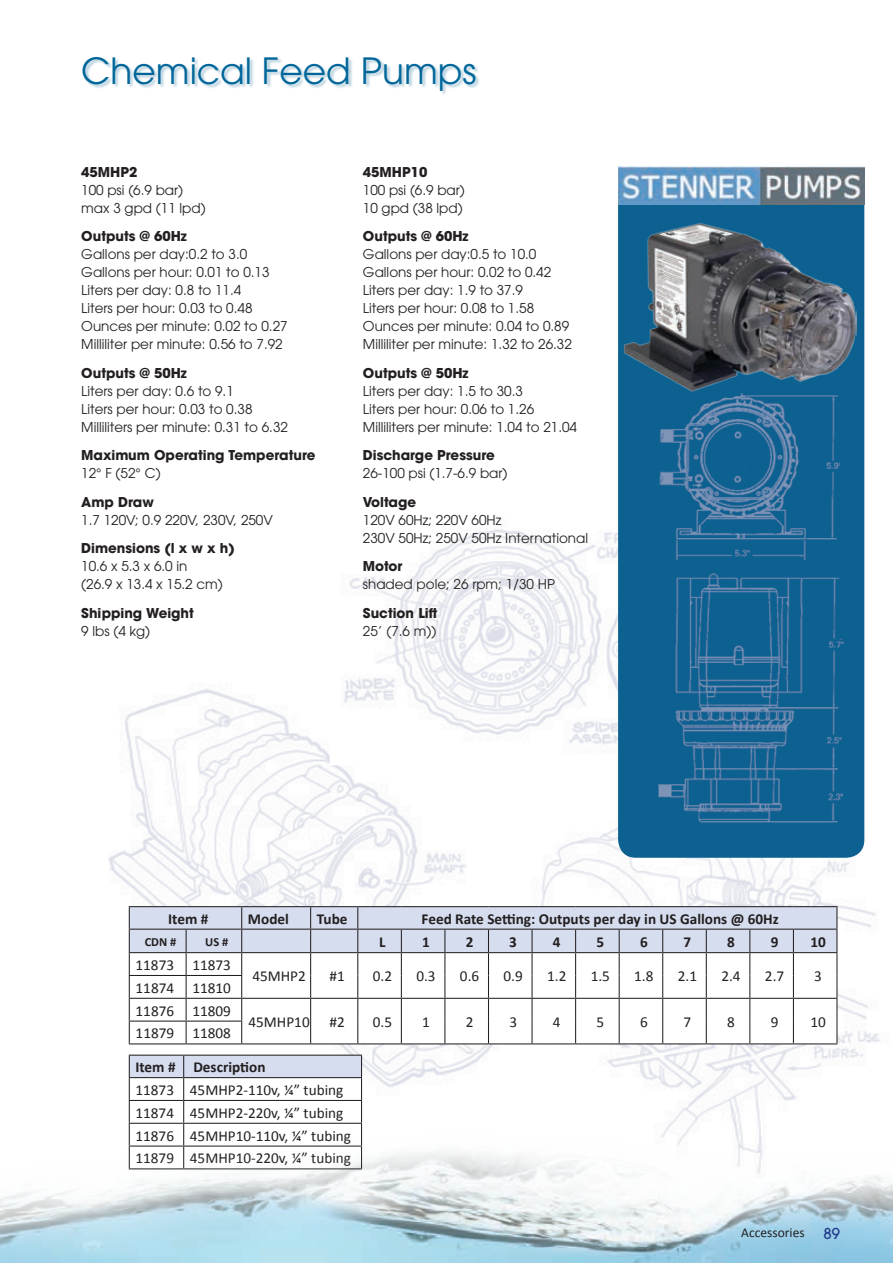
<style>
.page{position:relative;width:893px;height:1263px;background:#fff}
.page>*{position:absolute;margin:0;border:0;box-sizing:border-box;transform-origin:0 0}
.t1{font:36px "ITC Avant Garde Std";color:#01679a}
.t2{font:15.15px/22.8px "Calibri";color:#231f20}
.t3{font:700 15.15px "Calibri";color:#231f20}
.t4{font:500 15px "ITC Avant Garde Std";color:#25408f}
.t5{font:13.5px/18px "ITC Avant Garde Std";color:#231f20}
.t6{font:700 13.5px "ITC Avant Garde Std";color:#231f20}
.t7{font:13.5px "Calibri";color:#231f20}
.t8{font:700 12.45px "Calibri";color:#231f20}
</style>
<div class="page">
<img style="left:108px;top:166px;width:773px;height:943px">
<div style="left:618px;top:183px;width:246px;height:675px;background:#0c6191;border-radius:18px"></div>
<img style="left:657px;top:393px;width:187px;height:430px">
<img style="left:624px;top:223px;width:233px;height:169px">
<img style="left:618px;top:167px;width:246px;height:38px">
<hr style="left:129px;top:1054px;width:55px;height:2px;background:#231f20">
<hr style="left:184px;top:1054px;width:178px;height:2px;background:#231f20">
<svg style="left:129px;top:1055px;width:233px;height:54px"></svg>
<hr style="left:129px;top:906px;width:57px;height:1px;background:#231f20">
<hr style="left:186px;top:906px;width:56px;height:1px;background:#231f20">
<hr style="left:242px;top:906px;width:69px;height:1px;background:#231f20">
<hr style="left:311px;top:906px;width:47px;height:1px;background:#231f20">
<hr style="left:358px;top:906px;width:43px;height:1px;background:#231f20">
<hr style="left:401px;top:906px;width:44px;height:1px;background:#231f20">
<hr style="left:445px;top:906px;width:43px;height:1px;background:#231f20">
<hr style="left:488px;top:906px;width:44px;height:1px;background:#231f20">
<hr style="left:532px;top:906px;width:44px;height:1px;background:#231f20">
<hr style="left:576px;top:906px;width:43px;height:1px;background:#231f20">
<hr style="left:619px;top:906px;width:44px;height:1px;background:#231f20">
<hr style="left:663px;top:906px;width:43px;height:1px;background:#231f20">
<hr style="left:706px;top:906px;width:44px;height:1px;background:#231f20">
<hr style="left:750px;top:906px;width:43px;height:1px;background:#231f20">
<hr style="left:793px;top:906px;width:44px;height:1px;background:#231f20">
<hr style="left:129px;top:1043px;width:57px;height:1px;background:#231f20">
<hr style="left:186px;top:1043px;width:56px;height:1px;background:#231f20">
<svg style="left:129px;top:907px;width:708px;height:136px"></svg>
<hr style="left:242px;top:1043px;width:69px;height:1px;background:#231f20">
<hr style="left:311px;top:1043px;width:47px;height:1px;background:#231f20">
<hr style="left:358px;top:1043px;width:43px;height:1px;background:#231f20">
<hr style="left:401px;top:1043px;width:44px;height:1px;background:#231f20">
<hr style="left:445px;top:1043px;width:43px;height:1px;background:#231f20">
<hr style="left:488px;top:1043px;width:44px;height:1px;background:#231f20">
<hr style="left:532px;top:1043px;width:44px;height:1px;background:#231f20">
<hr style="left:576px;top:1043px;width:43px;height:1px;background:#231f20">
<hr style="left:619px;top:1043px;width:44px;height:1px;background:#231f20">
<hr style="left:663px;top:1043px;width:43px;height:1px;background:#231f20">
<hr style="left:706px;top:1043px;width:44px;height:1px;background:#231f20">
<hr style="left:750px;top:1043px;width:43px;height:1px;background:#231f20">
<hr style="left:793px;top:1043px;width:44px;height:1px;background:#231f20">
<img style="left:0;top:1109px;width:893px;height:154px">
<div style="left:83px;top:57px;width:397px;height:38px;background:#0c6191;opacity:.31"></div>
<h1 class="t1" style="left:81px;top:48px;width:397px">Chemical Feed Pumps</h1>
<p class="t6" style="left:81px;top:163px;width:58px">45MHP2</p>
<p class="t5" style="left:81px;top:181px;width:126px">100 psi (6.9 bar) max 3 gpd (11 lpd)</p>
<p class="t6" style="left:81px;top:227px;width:107px">Outputs @ 60Hz</p>
<p class="t5" style="left:81px;top:245px;width:208px">Gallons per day:0.2 to 3.0<br>Gallons per hour: 0.01 to 0.13<br>Liters per day: 0.8 to 11.4<br>Liters per hour: 0.03 to 0.48<br>Ounces per minute: 0.02 to 0.27<br>Milliliter per minute: 0.56 to 7.92</p>
<p class="t6" style="left:81px;top:364px;width:107px">Outputs @ 50Hz</p>
<p class="t5" style="left:81px;top:382px;width:208px">Liters per day: 0.6 to 9.1<br>Liters per hour: 0.03 to 0.38<br>Milliliters per minute: 0.31 to 6.32</p>
<p class="t6" style="left:81px;top:446px;width:236px">Maximum Operating Temperature</p>
<p class="t5" style="left:81px;top:464px;width:81px">12° F (52° C)</p>
<p class="t6" style="left:81px;top:493px;width:74px">Amp Draw</p>
<p class="t5" style="left:81px;top:511px;width:193px">1.7 120V; 0.9 220V, 230V, 250V</p>
<p class="t6" style="left:81px;top:539px;width:155px">Dimensions (l x w x h)</p>
<p class="t5" style="left:81px;top:557px;width:143px">10.6 x 5.3 x 6.0 in<br>(26.9 x 13.4 x 15.2 cm)</p>
<p class="t6" style="left:81px;top:604px;width:114px">Shipping Weight</p>
<p class="t5" style="left:81px;top:622px;width:70px">9 lbs (4 kg)</p>
<p class="t6" style="left:363px;top:163px;width:66px">45MHP10</p>
<p class="t5" style="left:363px;top:181px;width:103px">100 psi (6.9 bar)<br>10 gpd (38 lpd)</p>
<p class="t6" style="left:363px;top:227px;width:107px">Outputs @ 60Hz</p>
<p class="t5" style="left:363px;top:245px;width:210px">Gallons per day:0.5 to 10.0<br>Gallons per hour: 0.02 to 0.42<br>Liters per day: 1.9 to 37.9<br>Liters per hour: 0.08 to 1.58<br>Ounces per minute: 0.04 to 0.89<br>Milliliter per minute: 1.32 to 26.32</p>
<p class="t6" style="left:363px;top:364px;width:107px">Outputs @ 50Hz</p>
<p class="t5" style="left:363px;top:382px;width:216px">Liters per day: 1.5 to 30.3<br>Liters per hour: 0.06 to 1.26<br>Milliliters per minute: 1.04 to 21.04</p>
<p class="t6" style="left:363px;top:446px;width:133px">Discharge Pressure</p>
<p class="t5" style="left:363px;top:464px;width:146px">26-100 psi (1.7-6.9 bar)</p>
<p class="t6" style="left:363px;top:493px;width:55px">Voltage</p>
<p class="t5" style="left:363px;top:511px;width:227px">120V 60Hz; 220V 60Hz<br>230V 50Hz; 250V 50Hz International</p>
<p class="t6" style="left:363px;top:557px;width:41px">Motor</p>
<p class="t5" style="left:363px;top:575px;width:194px">shaded pole; 26 rpm; 1/30 HP</p>
<p class="t6" style="left:363px;top:604px;width:76px">Suction Lift</p>
<p class="t5" style="left:363px;top:622px;width:75px">25’ (7.6 m))</p>
<p class="t3" style="left:168px;top:909px;width:42px">Item #</p>
<p class="t3" style="left:248px;top:909px;width:43px">Model</p>
<p class="t3" style="left:317px;top:909px;width:32px">Tube</p>
<p class="t3" style="left:422px;top:909px;width:359px">Feed Rate Setting: Outputs per day in US Gallons @ 60Hz</p>
<p class="t8" style="left:145px;top:933px;width:33px">CDN #</p>
<p class="t8" style="left:205px;top:933px;width:25px">US #</p>
<p class="t3" style="left:379px;top:932px;width:8px">L</p>
<p class="t3" style="left:422px;top:932px;width:9px">1</p>
<p class="t3" style="left:466px;top:932px;width:9px">2</p>
<p class="t3" style="left:509px;top:932px;width:9px">3</p>
<p class="t3" style="left:553px;top:932px;width:9px">4</p>
<p class="t3" style="left:596px;top:932px;width:9px">5</p>
<p class="t3" style="left:640px;top:932px;width:9px">6</p>
<p class="t3" style="left:684px;top:932px;width:9px">7</p>
<p class="t3" style="left:727px;top:932px;width:9px">8</p>
<p class="t3" style="left:771px;top:932px;width:9px">9</p>
<p class="t3" style="left:810px;top:932px;width:17px">10</p>
<p class="t2" style="left:136px;top:953px;width:97px">11873 11873</p>
<p class="t2" style="left:252px;top:965px;width:55px">45MHP2</p>
<p class="t2" style="left:329px;top:965px;width:17px">#1</p>
<p class="t2" style="left:373px;top:965px;width:21px">0.2</p>
<p class="t2" style="left:416px;top:965px;width:21px">0.3</p>
<p class="t2" style="left:460px;top:965px;width:21px">0.6</p>
<p class="t2" style="left:504px;top:965px;width:21px">0.9</p>
<p class="t2" style="left:547px;top:965px;width:21px">1.2</p>
<p class="t2" style="left:591px;top:965px;width:21px">1.5</p>
<p class="t2" style="left:634px;top:965px;width:21px">1.8</p>
<p class="t2" style="left:678px;top:965px;width:21px">2.1</p>
<p class="t2" style="left:721px;top:965px;width:21px">2.4</p>
<p class="t2" style="left:765px;top:965px;width:21px">2.7</p>
<p class="t2" style="left:814px;top:965px;width:9px">3</p>
<p class="t2" style="left:136px;top:976px;width:97px">11874 11810<br>11876 11809</p>
<p class="t2" style="left:249px;top:1010px;width:63px">45MHP10</p>
<p class="t2" style="left:329px;top:1010px;width:17px">#2</p>
<p class="t2" style="left:373px;top:1010px;width:21px">0.5</p>
<p class="t2" style="left:422px;top:1010px;width:9px">1</p>
<p class="t2" style="left:466px;top:1010px;width:9px">2</p>
<p class="t2" style="left:509px;top:1010px;width:9px">3</p>
<p class="t2" style="left:553px;top:1010px;width:9px">4</p>
<p class="t2" style="left:596px;top:1010px;width:9px">5</p>
<p class="t2" style="left:640px;top:1010px;width:9px">6</p>
<p class="t2" style="left:684px;top:1010px;width:9px">7</p>
<p class="t2" style="left:727px;top:1010px;width:9px">8</p>
<p class="t2" style="left:771px;top:1010px;width:9px">9</p>
<p class="t2" style="left:810px;top:1010px;width:17px">10</p>
<p class="t2" style="left:136px;top:1022px;width:97px">11879 11808</p>
<p class="t3" style="left:136px;top:1057px;width:132px">Item # Description</p>
<p class="t2" style="left:136px;top:1078px;width:217px">11873 45MHP2-110v, ¼” tubing<br>11874 45MHP2-220v, ¼” tubing<br>11876 45MHP10-110v, ¼” tubing<br>11879 45MHP10-220v, ¼” tubing</p>
<p class="t7" style="left:741px;top:1224px;width:65px">Accessories</p>
<p class="t4" style="left:823px;top:1224px;width:18px">89</p>
</div>
